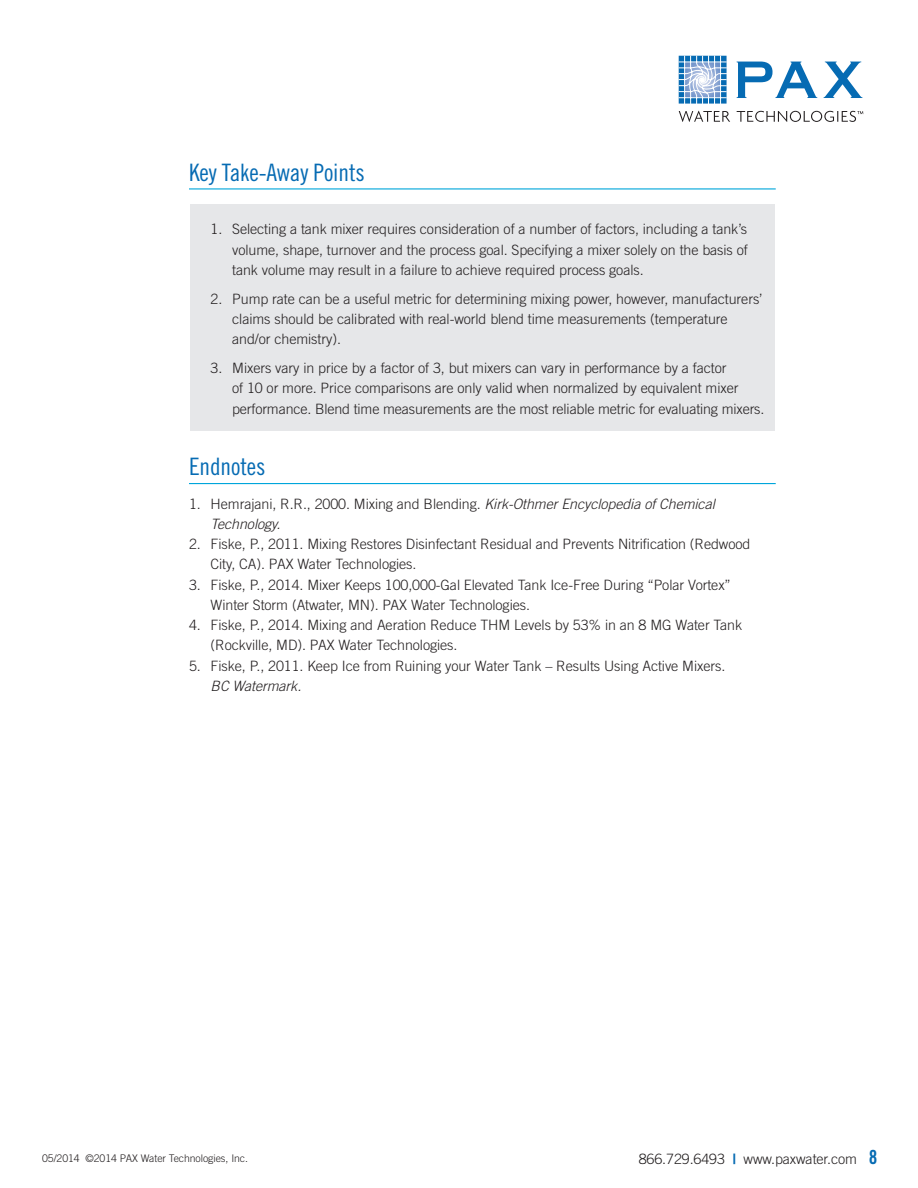
<style>
.page{position:relative;width:918px;height:1188px;background:#fff}
.page>*{position:absolute;margin:0;border:0;box-sizing:border-box;transform-origin:0 0}
.t1{font:24px "Trade Gothic Cond Eighteen";letter-spacing:-.005em;color:#066bb3}
.Text{font:300 14.25px/20.2px "Trade Gothic";letter-spacing:-.005em;color:#231f20}
.Text-2{font:italic 300 14.25px/20.2px "Trade Gothic";letter-spacing:-.005em;color:#231f20}
.t2{font:300 10.5px "Trade Gothic";letter-spacing:-.005em;color:#231f20}
.s1{font-style:normal}
.s2{font-style:italic}
.s3{font-weight:700;color:#066bb3}
.s4{font-family:"Trade Gothic Bold Cond Twenty";font-weight:400;font-size:19.5px;color:#066bb3}
</style>
<div class="page">
<svg style="left:679px;top:111px;width:184px;height:11px"></svg>
<svg style="left:679px;top:55px;width:48px;height:49px;background:#87b1d7"></svg>
<svg style="left:737px;top:62px;width:80px;height:36px"></svg>
<svg style="left:824px;top:62px;width:38px;height:36px"></svg>
<div style="left:190px;top:204px;width:585px;height:227px;background:#e6e7e9"></div>
<hr style="left:189px;top:188px;width:587px;height:2px;background:#00a6db">
<hr style="left:189px;top:483px;width:587px;height:1px;background:#00a6db">
<p class="t1" style="left:189px;top:158px;width:177px">Key Take-Away Points</p>
<p class="Text" style="left:232px;top:219px;width:517px;text-align:justify;text-indent:-22px">1. Selecting a tank mixer requires consideration of a number of factors, including a tank’s volume, shape, turnover and the process goal. Specifying a mixer solely on the basis of tank volume may result in a failure to achieve required process goals.</p>
<p class="Text" style="left:232px;top:288px;width:532px;text-indent:-22px">2. Pump rate can be a useful metric for determining mixing power, however, manufacturers’ claims should be calibrated with real-world blend time measurements (temperature and/or chemistry).</p>
<p class="Text" style="left:232px;top:358px;width:534px;text-indent:-22px">3. Mixers vary in price by a factor of 3, but mixers can vary in performance by a factor<br>of 10 or more. Price comparisons are only valid when normalized by equivalent mixer performance. Blend time measurements are the most reliable metric for evaluating mixers.</p>
<p class="t1" style="left:189px;top:453px;width:78px">Endnotes</p>
<p class="Text-2" style="left:211px;top:493px;width:506px;text-indent:-22px"><span class="s1">1. Hemrajani, R.R., 2000. Mixing and Blending.</span> Kirk-Othmer Encyclopedia of Chemical<br>Technology.</p>
<p class="Text" style="left:211px;top:534px;width:541px;text-indent:-22px">2. Fiske, P., 2011. Mixing Restores Disinfectant Residual and Prevents Nitrification (Redwood<br>City, CA). PAX Water Technologies.</p>
<p class="Text" style="left:211px;top:574px;width:522px;text-indent:-22px">3. Fiske, P., 2014. Mixer Keeps 100,000-Gal Elevated Tank Ice-Free During “Polar Vortex”<br>Winter Storm (Atwater, MN). PAX Water Technologies.</p>
<p class="Text" style="left:211px;top:615px;width:533px;text-indent:-22px">4. Fiske, P., 2014. Mixing and Aeration Reduce THM Levels by 53% in an 8 MG Water Tank (Rockville, MD). PAX Water Technologies.</p>
<p class="Text" style="left:211px;top:655px;width:516px;text-indent:-22px">5. Fiske, P., 2011. Keep Ice from Ruining your Water Tank – Results Using Active Mixers.<br><span class="s2">BC Watermark.</span></p>
<p class="t2" style="left:42px;top:1152px;width:207px">05/2014 ©2014 PAX Water Technologies, Inc.</p>
<p class="Text" style="left:639px;top:1148px;width:240px">866.729.6493 <span class="s3">|</span> www.paxwater.com <span class="s4">8</span></p>
</div>
